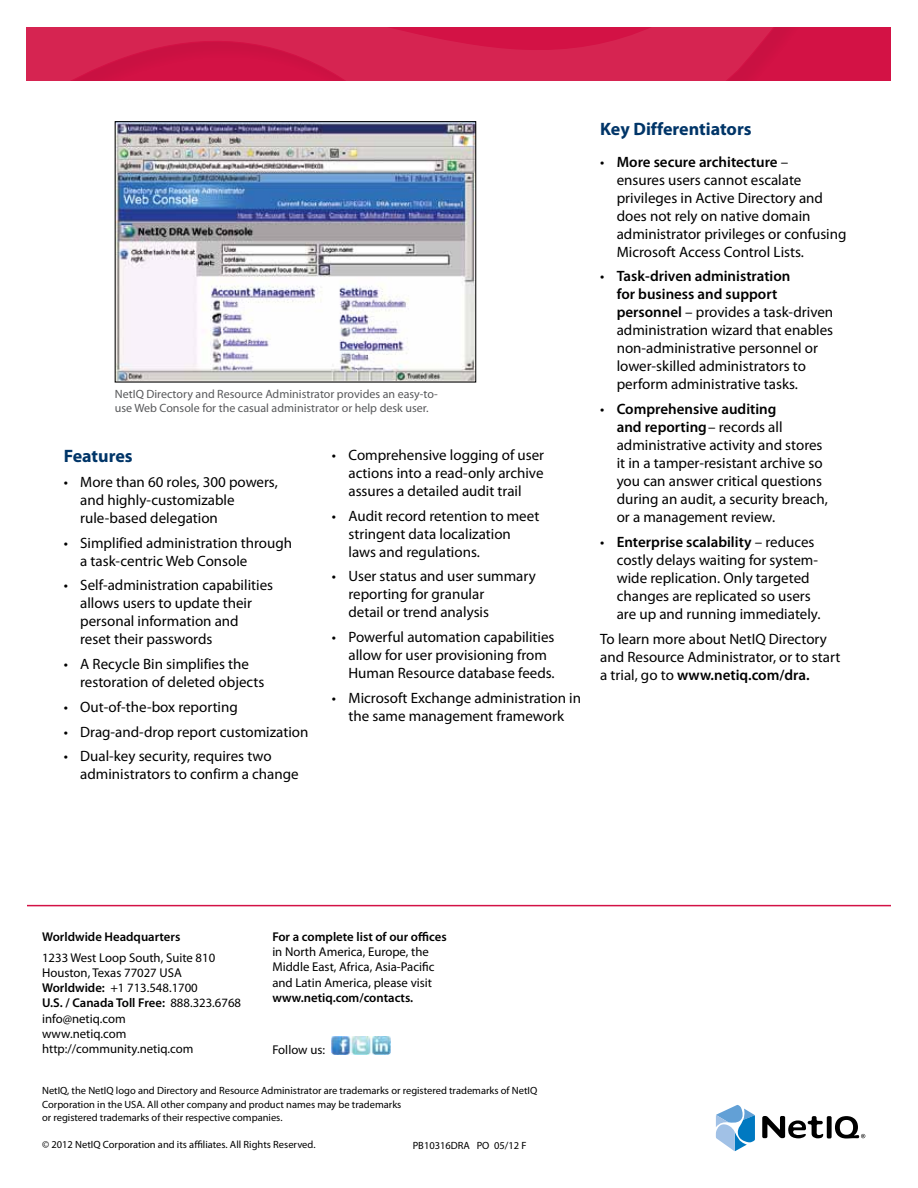
<style>
.page{position:relative;width:918px;height:1188px;background:#fff}
.page>*{position:absolute;margin:0;border:0;box-sizing:border-box;transform-origin:0 0}
.t1{font:700 18px "Myriad Pro";color:#003568}
.t2{font:15px/18px "Myriad Pro";color:#000}
.t3{font:12.75px/15.3px "Myriad Pro";color:#000}
.t4{font:600 12.75px "Myriad Pro";color:#000}
.t5{font:12px/14.4px "Myriad Pro";color:#58595b}
.t6{font:10.5px/13.5px "Myriad Pro";color:#000}
.s1{font-weight:600}
</style>
<div class="page">
<div style="left:27px;top:27px;width:864px;height:54px;background:#d31245"></div>
<svg style="left:27px;top:27px;width:746px;height:54px"></svg>
<hr style="left:27px;top:905px;width:864px;height:1px;background:#d31245">
<svg style="left:716px;top:1105px;width:39px;height:46px"></svg>
<div style="left:827px;top:1116px;width:5px;height:22px;background:#000;border-radius:2px"></div>
<svg style="left:835px;top:1116px;width:30px;height:23px"></svg>
<svg style="left:762px;top:1116px;width:61px;height:22px"></svg>
<img style="left:332px;top:1036px;width:59px;height:19px">
<img style="left:117px;top:124px;width:357px;height:256px">
<p class="t5" style="left:115px;top:387px;width:325px">NetIQ Directory and Resource Administrator provides an easy-to&shy;use Web Console for the casual administrator or help desk user.</p>
<p class="t1" style="left:64px;top:444px;width:70px">Features</p>
<p class="t2" style="left:80px;top:473px;width:199px;text-indent:-16px">• More than 60 roles, 300 powers, and highly-customizable rule-based delegation</p>
<p class="t2" style="left:80px;top:533px;width:213px;text-indent:-16px">• Simplified administration through a task-centric Web Console</p>
<p class="t2" style="left:80px;top:576px;width:194px;text-indent:-16px">• Self-administration capabilities allows users to update their personal information and reset their passwords</p>
<p class="t2" style="left:80px;top:655px;width:186px;text-indent:-16px">• A Recycle Bin simplifies the restoration of deleted objects</p>
<p class="t2" style="left:64px;top:698px;width:176px">• Out-of-the-box reporting</p>
<p class="t2" style="left:64px;top:722px;width:246px">• Drag-and-drop report customization</p>
<p class="t2" style="left:80px;top:747px;width:220px;text-indent:-16px">• Dual-key security, requires two administrators to confirm a change</p>
<p class="t2" style="left:348px;top:446px;width:197px;text-align:justify;text-indent:-16px">• Comprehensive logging of user actions into a read-only archive assures a detailed audit trail</p>
<p class="t2" style="left:348px;top:506px;width:192px;text-indent:-16px">• Audit record retention to meet stringent data localization laws and regulations.</p>
<p class="t2" style="left:348px;top:567px;width:189px;text-indent:-16px">• User status and user summary reporting for granular<br>detail or trend analysis</p>
<p class="t2" style="left:348px;top:628px;width:208px;text-indent:-16px">• Powerful automation capabilities allow for user provisioning from<br>Human Resource database feeds.</p>
<p class="t2" style="left:332px;top:689px;width:251px;text-align:center">• Microsoft Exchange administration in the same management framework</p>
<p class="t1" style="left:600px;top:117px;width:153px">Key Differentiators</p>
<p class="t2" style="left:617px;top:152px;width:231px;text-indent:-16px">• <span class="s1">More secure architecture</span> –<br>ensures users cannot escalate privileges in Active Directory and does not rely on native domain administrator privileges or confusing<br>Microsoft Access Control Lists.</p>
<p class="t2" style="left:617px;top:267px;width:218px;text-indent:-16px">• <span class="s1">Task-driven administration<br>for business and support personnel</span> – provides a task-driven administration wizard that enables non-administrative personnel or lower-skilled administrators to perform administrative tasks.</p>
<p class="t2" style="left:617px;top:400px;width:213px;text-indent:-16px">• <span class="s1">Comprehensive auditing<br>and reporting</span>– records all administrative activity and stores it in a tamper-resistant archive so you can answer critical questions during an audit, a security breach, or a management review.</p>
<p class="t2" style="left:617px;top:532px;width:205px;text-indent:-16px">• <span class="s1">Enterprise scalability</span> – reduces costly delays waiting for system&shy;wide replication. Only targeted changes are replicated so users are up and running immediately.</p>
<p class="t2" style="left:600px;top:629px;width:242px">To learn more about NetIQ Directory and Resource Administrator, or to start a trial, go to <span class="s1">www.netiq.com/dra.</span></p>
<p class="t4" style="left:42px;top:928px;width:140px">Worldwide Headquarters</p>
<p class="t3" style="left:42px;top:949px;width:201px">1233 West Loop South, Suite 810<br>Houston, Texas 77027 USA<br><span class="s1">Worldwide:</span> +1 713.548.1700<br><span class="s1">U.S. / Canada Toll Free:</span> 888.323.6768 info@netiq.com<br>www.netiq.com http://community.netiq.com</p>
<p class="t4" style="left:272px;top:928px;width:176px">For a complete list of our offices</p>
<p class="t3" style="left:272px;top:944px;width:164px">in North America, Europe, the<br>Middle East, Africa, Asia-Pacific and Latin America, please visit</p>
<p class="t4" style="left:272px;top:990px;width:142px">www.netiq.com/contacts.</p>
<p class="t3" style="left:273px;top:1041px;width:54px">Follow us:</p>
<p class="t6" style="left:42px;top:1084px;width:497px">NetIQ, the NetIQ logo and Directory and Resource Administrator are trademarks or registered trademarks of NetIQ<br>Corporation in the USA. All other company and product names may be trademarks<br>or registered trademarks of their respective companies.</p>
<p class="t6" style="left:42px;top:1138px;width:275px">© 2012 NetIQ Corporation and its affiliates. All Rights Reserved.</p>
<p class="t6" style="left:413px;top:1138px;width:115px">PB10316DRA PO 05/12 F</p>
</div>
